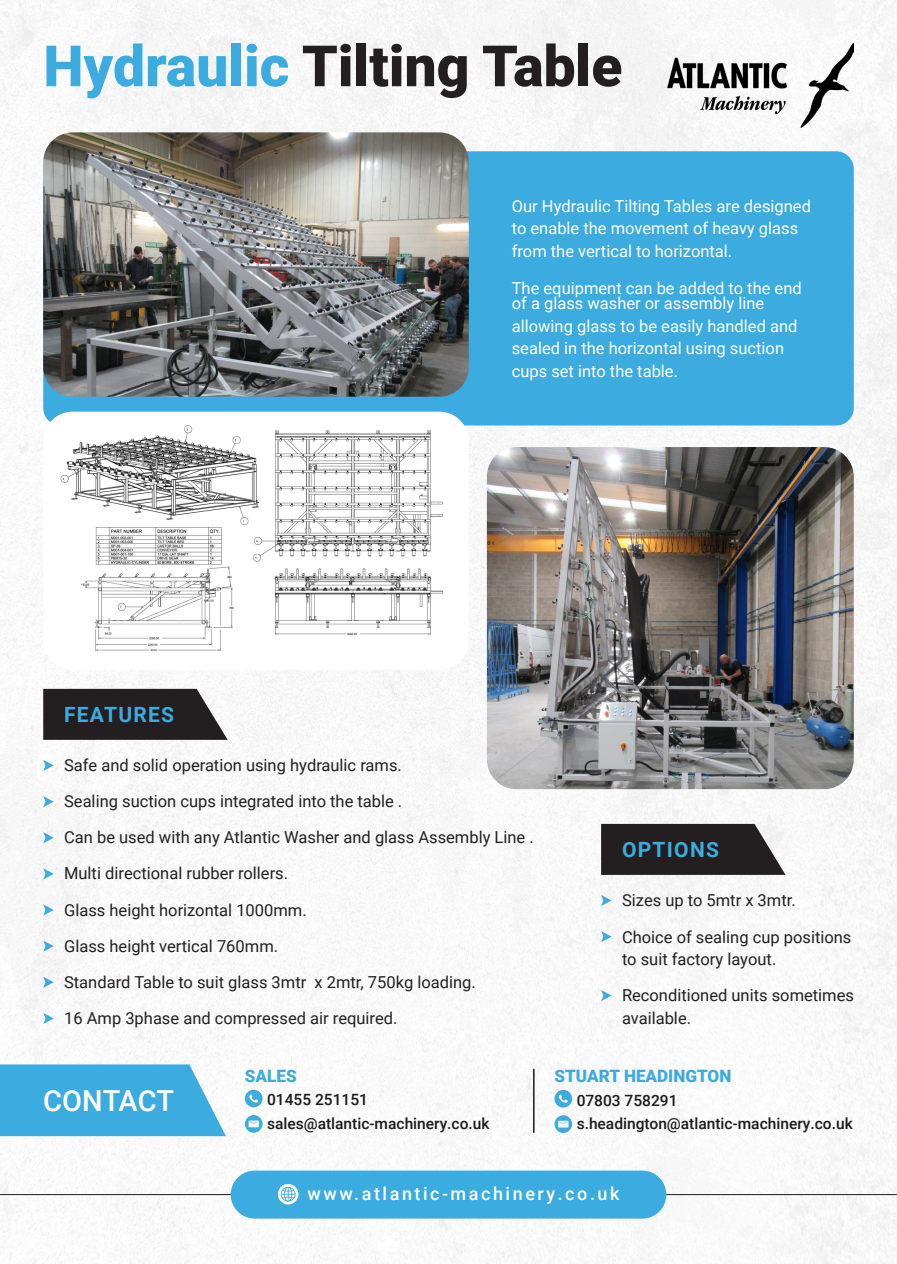
<style>
.page{position:relative;width:897px;height:1264px;background:#fff}
.page>*{position:absolute;margin:0;border:0;box-sizing:border-box;transform-origin:0 0}
.t1{font:900 57px "Roboto";color:#231f20}
.t2{font:500 28.95px "Roboto";color:#fff}
.t3{font:700 21px "Roboto";letter-spacing:.06em;color:#3cabe0}
.t4{font:500 18px "Roboto";letter-spacing:.14em;color:#fff}
.t5{font:900 17.1px "Roboto";color:#3cabe0}
.t6{font:16.5px/36px "Roboto";color:#231f20}
.t7{font:16.5px/22.5px "Roboto";color:#fff}
.t8{font:500 15.45px/23.2px "Roboto";color:#1b1b1b}
.s1{color:#3cabe0}
</style>
<div class="page">
<img style="left:0;top:0;width:896px;height:1264px">
<img style="left:667px;top:43px;width:186px;height:85px">
<div style="left:43px;top:151px;width:810px;height:274px;background:#3cabe0;border-radius:17px"></div>
<img style="left:43px;top:411px;width:425px;height:259px">
<img style="left:43px;top:132px;width:426px;height:265px">
<img style="left:487px;top:447px;width:366px;height:342px">
<svg style="left:0;top:1064px;width:226px;height:72px;background:#4cb1e2"></svg>
<svg style="left:245px;top:1089px;width:17px;height:18px"></svg>
<svg style="left:245px;top:1115px;width:17px;height:17px"></svg>
<svg style="left:554px;top:1090px;width:18px;height:17px"></svg>
<svg style="left:554px;top:1115px;width:18px;height:18px"></svg>
<hr style="left:533px;top:1068px;width:1px;height:64px;background:#1b1b1b">
<hr style="left:0;top:1194px;width:896px;height:1px;background:#1b1b1b">
<div style="left:231px;top:1170px;width:435px;height:48px;background:#3cabe0;border-radius:24px"></div>
<svg style="left:278px;top:1184px;width:20px;height:20px"></svg>
<svg style="left:43px;top:689px;width:185px;height:51px;background:#353233"></svg>
<svg style="left:43px;top:760px;width:11px;height:11px"></svg>
<svg style="left:43px;top:796px;width:11px;height:11px"></svg>
<svg style="left:43px;top:832px;width:11px;height:11px"></svg>
<svg style="left:43px;top:868px;width:11px;height:11px"></svg>
<svg style="left:43px;top:904px;width:11px;height:11px"></svg>
<svg style="left:43px;top:940px;width:11px;height:11px"></svg>
<svg style="left:43px;top:976px;width:11px;height:12px"></svg>
<svg style="left:43px;top:1012px;width:11px;height:12px"></svg>
<svg style="left:601px;top:824px;width:184px;height:51px;background:#333031"></svg>
<svg style="left:601px;top:895px;width:10px;height:11px"></svg>
<svg style="left:601px;top:931px;width:10px;height:11px"></svg>
<svg style="left:601px;top:990px;width:10px;height:11px"></svg>
<h1 class="t1" style="left:43px;top:26px;width:580px"><span class="s1">Hydraulic</span> Tilting Table</h1>
<p class="t7" style="left:511px;top:194px;width:301px">Our Hydraulic Tilting Tables are designed to enable the movement of heavy glass from the vertical to horizontal.</p>
<p class="t7" style="left:511px;top:280px;width:291px;line-height:15px">The equipment can be added to the end of a glass washer or assembly line</p>
<p class="t7" style="left:511px;top:314px;width:287px">allowing glass to be easily handled and sealed in the horizontal using suction cups set into the table.</p>
<p class="t3" style="left:64px;top:699px;width:111px">FEATURES</p>
<p class="t6" style="left:64px;top:747px;width:471px">Safe and solid operation using hydraulic rams.<br>Sealing suction cups integrated into the table .<br>Can be used with any Atlantic Washer and glass Assembly Line .<br>Multi directional rubber rollers.<br>Glass height horizontal 1000mm.<br>Glass height vertical 760mm.<br>Standard Table to suit glass 3mtr x 2mtr, 750kg loading.<br>16 Amp 3phase and compressed air required.</p>
<h2 class="t2" style="left:43px;top:1080px;width:132px">CONTACT</h2>
<p class="t5" style="left:245px;top:1064px;width:53px">SALES</p>
<p class="t8" style="left:267px;top:1087px;width:224px">01455 251151 sales@atlantic-machinery.co.uk</p>
<p class="t3" style="left:622px;top:834px;width:98px">OPTIONS</p>
<p class="t6" style="left:622px;top:882px;width:231px">Sizes up to 5mtr x 3mtr.<br>Choice of sealing cup positions</p>
<p class="t6" style="left:622px;top:940px;width:233px">to suit factory layout.<br>Reconditioned units sometimes</p>
<p class="t6" style="left:622px;top:999px;width:71px">available.</p>
<p class="t5" style="left:554px;top:1064px;width:178px">STUART HEADINGTON</p>
<p class="t8" style="left:576px;top:1087px;width:277px">07803 758291 s.headington@atlantic-machinery.co.uk</p>
<p class="t4" style="left:307px;top:1181px;width:313px">www.atlantic-machinery.co.uk</p>
</div>
